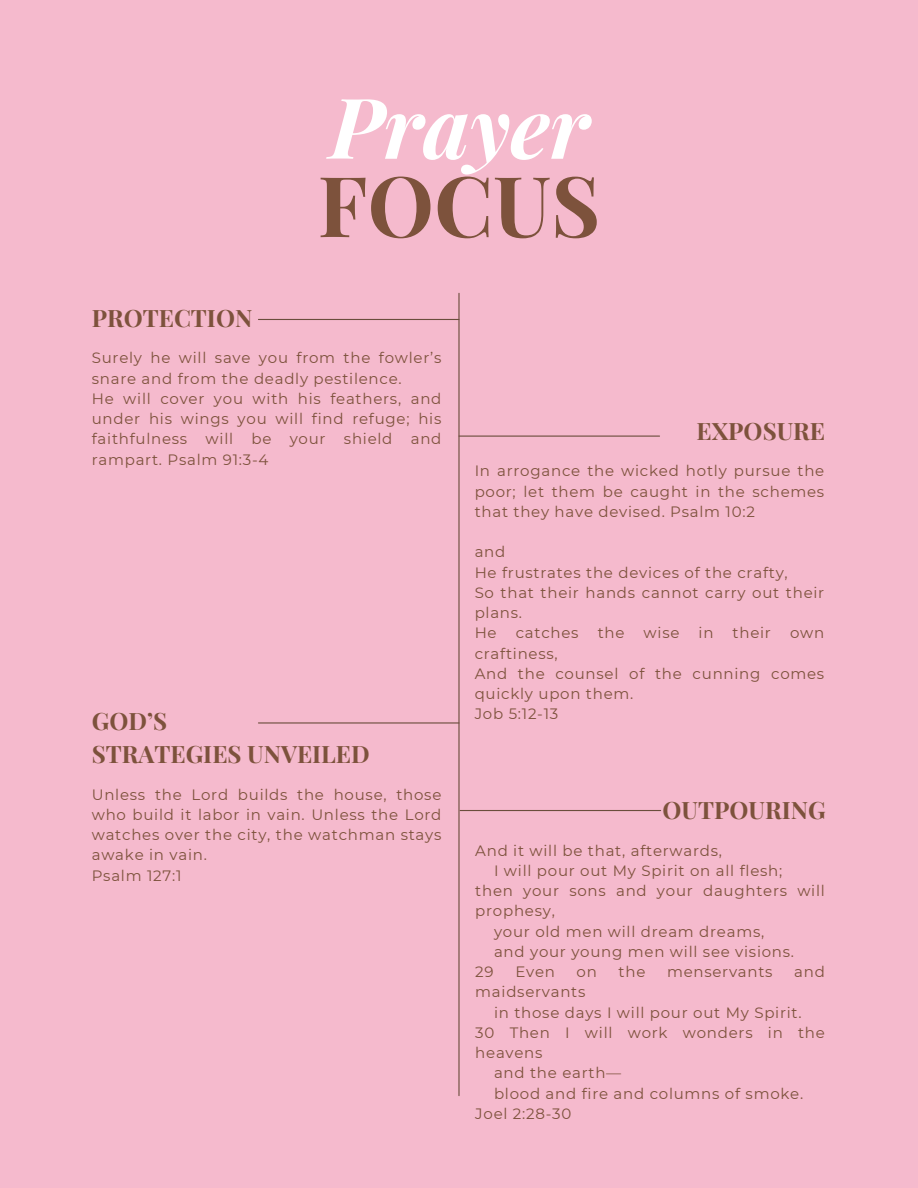
<style>
.page{position:relative;width:918px;height:1188px;background:#f5bacd}
.page>*{position:absolute;margin:0;border:0;box-sizing:border-box;transform-origin:0 0}
.t1{font:italic 700 84px "Playfair Display";color:#fff}
.t2{font:700 84px "Playfair Display";color:#7d523c}
.t3{font:700 24px "Playfair Display";color:#7d523c}
.t4{font:15px/20.2px "Montserrat";letter-spacing:.05em;color:#7d523c}
</style>
<div class="page">
<hr style="left:458px;top:293px;width:2px;height:803px;background:#6a4d3c">
<hr style="left:258px;top:722px;width:201px;height:2px;background:#6a4d3c">
<hr style="left:258px;top:319px;width:201px;height:1px;background:#6a4d3c">
<hr style="left:459px;top:436px;width:201px;height:1px;background:#6a4d3c">
<hr style="left:460px;top:810px;width:201px;height:1px;background:#6a4d3c">
<p class="t3" style="left:92px;top:301px;width:162px">PROTECTION</p>
<p class="t1" style="left:330px;top:68px;width:261px">Prayer</p>
<p class="t2" style="left:318px;top:146px;width:284px">FOCUS</p>
<p class="t4" style="left:92px;top:348px;width:351px">Surely he will save you from the fowler’s snare and from the deadly pestilence.</p>
<p class="t4" style="left:92px;top:388px;width:351px;text-align:justify">He will cover you with his feathers, and under his wings you will find refuge; his faithfulness will be your shield and rampart. Psalm 91:3-4</p>
<p class="t3" style="left:92px;top:704px;width:77px">GOD’S</p>
<p class="t3" style="left:92px;top:737px;width:279px">STRATEGIES UNVEILED</p>
<p class="t4" style="left:92px;top:784px;width:351px;text-align:justify">Unless the Lord builds the house, those who build it labor in vain. Unless the Lord watches over the city, the watchman stays awake in vain.</p>
<p class="t4" style="left:92px;top:865px;width:91px">Psalm 127:1</p>
<p class="t3" style="left:696px;top:414px;width:130px">EXPOSURE</p>
<p class="t4" style="left:475px;top:461px;width:351px;text-align:justify">In arrogance the wicked hotly pursue the poor; let them be caught in the schemes that they have devised. Psalm 10:2</p>
<p class="t4" style="left:475px;top:542px;width:32px">and</p>
<p class="t4" style="left:475px;top:562px;width:315px">He frustrates the devices of the crafty,</p>
<p class="t4" style="left:475px;top:582px;width:351px">So that their hands cannot carry out their plans.</p>
<p class="t4" style="left:475px;top:623px;width:23px">He</p>
<p class="t4" style="left:516px;top:623px;width:64px">catches</p>
<p class="t4" style="left:598px;top:623px;width:28px">the</p>
<p class="t4" style="left:644px;top:623px;width:37px">wise</p>
<p class="t4" style="left:699px;top:623px;width:16px">in</p>
<p class="t4" style="left:733px;top:623px;width:40px">their</p>
<p class="t4" style="left:790px;top:623px;width:36px">own</p>
<p class="t4" style="left:475px;top:643px;width:85px">craftiness,</p>
<p class="t4" style="left:475px;top:663px;width:351px">And the counsel of the cunning comes quickly upon them.</p>
<p class="t4" style="left:475px;top:704px;width:85px">Job 5:12-13</p>
<p class="t3" style="left:663px;top:793px;width:165px">OUTPOURING</p>
<p class="t4" style="left:475px;top:840px;width:248px">And it will be that, afterwards,</p>
<p class="t4" style="left:494px;top:860px;width:290px">I will pour out My Spirit on all flesh;</p>
<p class="t4" style="left:475px;top:881px;width:351px">then your sons and your daughters will prophesy,</p>
<p class="t4" style="left:494px;top:921px;width:272px">your old men will dream dreams,</p>
<p class="t4" style="left:494px;top:941px;width:302px">and your young men will see visions.</p>
<p class="t4" style="left:475px;top:962px;width:20px">29</p>
<p class="t4" style="left:515px;top:962px;width:41px">Even</p>
<p class="t4" style="left:577px;top:962px;width:22px">on</p>
<p class="t4" style="left:619px;top:962px;width:28px">the</p>
<p class="t4" style="left:667px;top:962px;width:107px">menservants</p>
<p class="t4" style="left:794px;top:962px;width:32px">and</p>
<p class="t4" style="left:475px;top:982px;width:112px">maidservants</p>
<p class="t4" style="left:494px;top:1002px;width:309px">in those days I will pour out My Spirit.</p>
<p class="t4" style="left:475px;top:1022px;width:351px">30 Then I will work wonders in the heavens</p>
<p class="t4" style="left:494px;top:1063px;width:129px">and the earth—</p>
<p class="t4" style="left:494px;top:1083px;width:311px">blood and fire and columns of smoke.</p>
<p class="t4" style="left:475px;top:1103px;width:98px">Joel 2:28-30</p>
</div>
